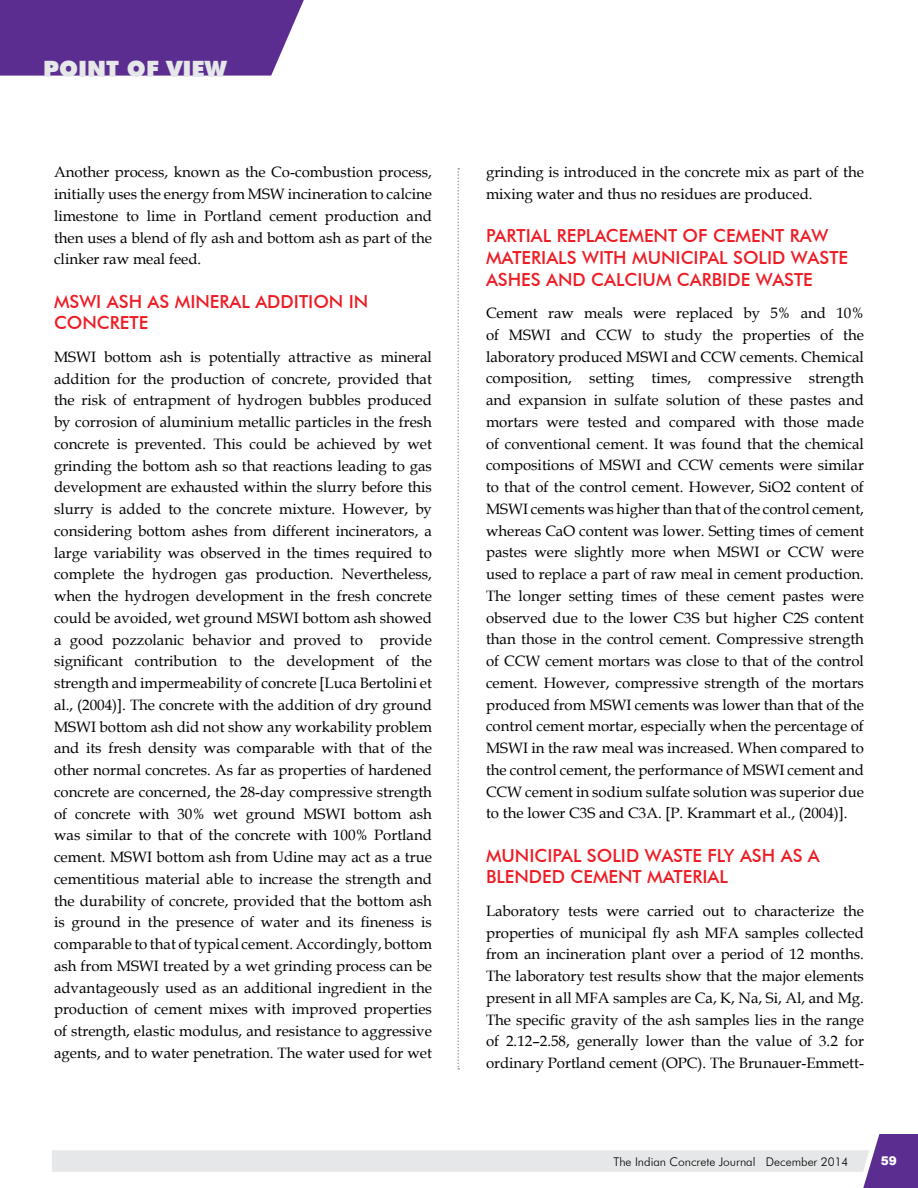
<style>
.page{position:relative;width:918px;height:1188px;background:#fff}
.page>*{position:absolute;margin:0;border:0;box-sizing:border-box;transform-origin:0 0}
.t1{font:900 22.5px "Futura BT";color:#e6e7e8}
.t2{font:500 18px/21.8px "Futura BT";color:#ed1c24}
.t3{font:15px/21.8px "Book Antiqua";color:#000;text-align:justify}
.t4{font:300 12px "Futura BT";color:#000}
.t5{font:900 12px "Arial";color:#fff}
</style>
<div class="page">
<div style="left:0;top:0;width:304px;height:76px;background:#5c2d91"></div>
<svg style="left:52px;top:1134px;width:866px;height:54px"></svg>
<svg style="left:458px;top:168px;width:1px;height:902px"></svg>
<h1 class="t1" style="left:43px;top:55px;width:185px">POINT OF VIEW</h1>
<p class="t3" style="left:54px;top:161px;width:380px">Another process, known as the Co-combustion process, initially uses the energy from MSW incineration to calcine limestone to lime in Portland cement production and then uses a blend of fly ash and bottom ash as part of the clinker raw meal feed.</p>
<p class="t2" style="left:54px;top:290px;width:316px">MSWI ASH AS MINERAL ADDITION IN<br>CONCRETE</p>
<p class="t3" style="left:54px;top:346px;width:380px">MSWI bottom ash is potentially attractive as mineral addition for the production of concrete, provided that the risk of entrapment of hydrogen bubbles produced by corrosion of aluminium metallic particles in the fresh concrete is prevented. This could be achieved by wet grinding the bottom ash so that reactions leading to gas development are exhausted within the slurry before this slurry is added to the concrete mixture. However, by considering bottom ashes from different incinerators, a large variability was observed in the times required to complete the hydrogen gas production. Nevertheless, when the hydrogen development in the fresh concrete could be avoided, wet ground MSWI bottom ash showed a good pozzolanic behavior and proved to provide significant contribution to the development of the strength and impermeability of concrete [Luca Bertolini et al., (2004)]. The concrete with the addition of dry ground MSWI bottom ash did not show any workability problem and its fresh density was comparable with that of the other normal concretes. As far as properties of hardened concrete are concerned, the 28-day compressive strength of concrete with 30% wet ground MSWI bottom ash was similar to that of the concrete with 100% Portland cement. MSWI bottom ash from Udine may act as a true cementitious material able to increase the strength and the durability of concrete, provided that the bottom ash is ground in the presence of water and its fineness is comparable to that of typical cement. Accordingly, bottom ash from MSWI treated by a wet grinding process can be advantageously used as an additional ingredient in the production of cement mixes with improved properties of strength, elastic modulus, and resistance to aggressive agents, and to water penetration. The water used for wet</p>
<p class="t3" style="left:486px;top:161px;width:379px">grinding is introduced in the concrete mix as part of the mixing water and thus no residues are produced.</p>
<p class="t2" style="left:486px;top:225px;width:364px">PARTIAL REPLACEMENT OF CEMENT RAW<br>MATERIALS WITH MUNICIPAL SOLID WASTE<br>ASHES AND CALCIUM CARBIDE WASTE</p>
<p class="t3" style="left:486px;top:302px;width:380px">Cement raw meals were replaced by 5% and 10% of MSWI and CCW to study the properties of the laboratory produced MSWI and CCW cements. Chemical composition, setting times, compressive strength and expansion in sulfate solution of these pastes and mortars were tested and compared with those made of conventional cement. It was found that the chemical compositions of MSWI and CCW cements were similar to that of the control cement. However, SiO2 content of MSWI cements was higher than that of the control cement, whereas CaO content was lower. Setting times of cement pastes were slightly more when MSWI or CCW were used to replace a part of raw meal in cement production.<br>The longer setting times of these cement pastes were observed due to the lower C3S but higher C2S content than those in the control cement. Compressive strength of CCW cement mortars was close to that of the control cement. However, compressive strength of the mortars produced from MSWI cements was lower than that of the control cement mortar, especially when the percentage of MSWI in the raw meal was increased. When compared to the control cement, the performance of MSWI cement and CCW cement in sodium sulfate solution was superior due to the lower C3S and C3A. [P. Krammart et al., (2004)].</p>
<p class="t2" style="left:486px;top:844px;width:335px">MUNICIPAL SOLID WASTE FLY ASH AS A<br>BLENDED CEMENT MATERIAL</p>
<p class="t3" style="left:486px;top:900px;width:380px">Laboratory tests were carried out to characterize the properties of municipal fly ash MFA samples collected from an incineration plant over a period of 12 months.<br>The laboratory test results show that the major elements present in all MFA samples are Ca, K, Na, Si, Al, and Mg.<br>The specific gravity of the ash samples lies in the range of 2.12–2.58, generally lower than the value of 3.2 for ordinary Portland cement (OPC). The Brunauer-Emmett-</p>
<p class="t4" style="left:613px;top:1154px;width:237px">The Indian Concrete Journal December 2014</p>
<p class="t5" style="left:881px;top:1152px;width:18px">59</p>
</div>
